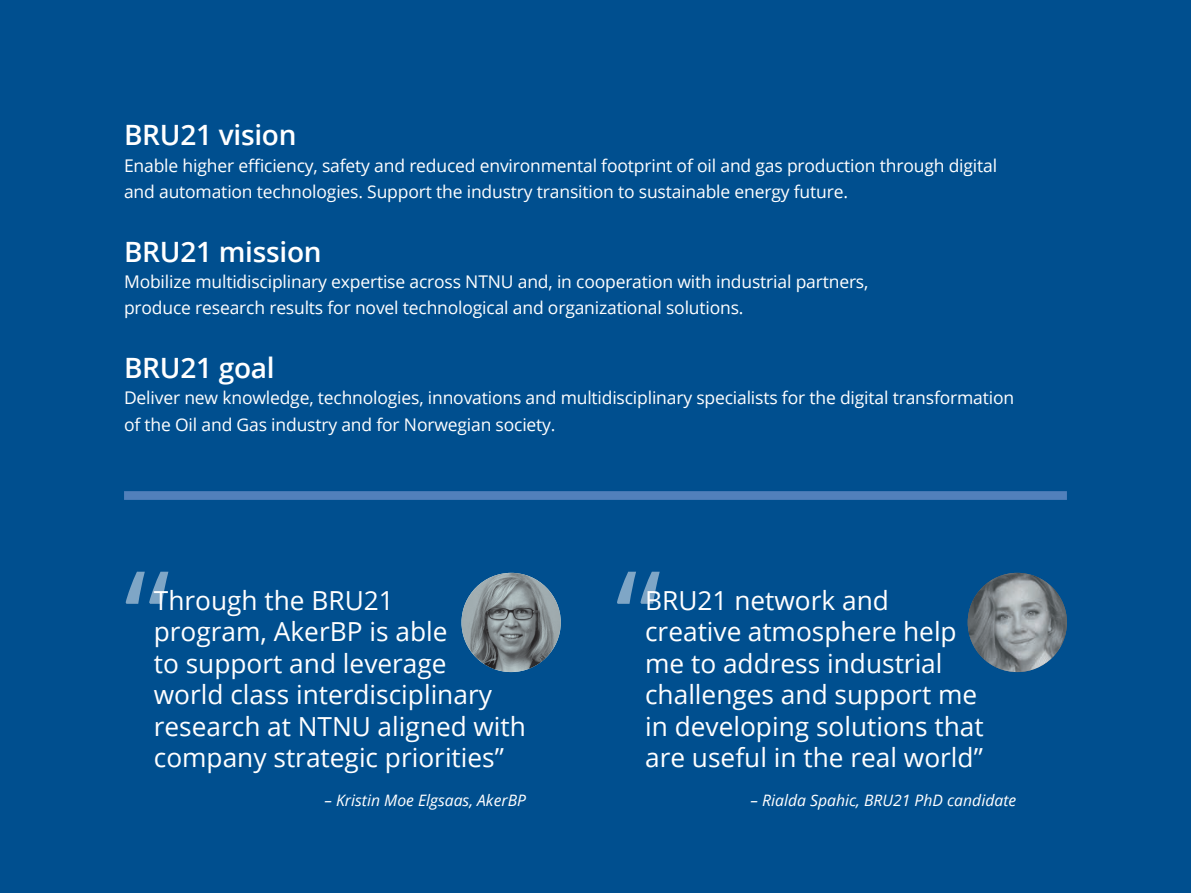
<style>
.page{position:relative;width:1191px;height:893px;background:#004f8f}
.page>*{position:absolute;margin:0;border:0;box-sizing:border-box;transform-origin:0 0}
.t1{font:131.25px "Open Sans";color:#fff}
.t2{font:600 28px "Open Sans";letter-spacing:-.01em;color:#fff}
.t3{font:26.25px/31.5px "Open Sans";color:#fff}
.t4{font:17.5px/26.2px "Open Sans";letter-spacing:-.01em;color:#fff}
.t5{font:italic 15.75px "Open Sans";color:#fff}
</style>
<div class="page">
<div style="left:124px;top:491px;width:943px;height:9px;background:#5180bb"></div>
<img style="left:967px;top:573px;width:100px;height:99px;border-radius:50px">
<img style="left:461px;top:573px;width:100px;height:99px;border-radius:50px">
<h2 class="t2" style="left:124px;top:116px;width:174px">BRU21 vision</h2>
<p class="t4" style="left:124px;top:152px;width:874px">Enable higher efficiency, safety and reduced environmental footprint of oil and gas production through digital and automation technologies. Support the industry transition to sustainable energy future.</p>
<h2 class="t2" style="left:124px;top:232px;width:199px">BRU21 mission</h2>
<p class="t4" style="left:124px;top:268px;width:746px">Mobilize multidisciplinary expertise across NTNU and, in cooperation with industrial partners, produce research results for novel technological and organizational solutions.</p>
<h2 class="t2" style="left:124px;top:349px;width:152px">BRU21 goal</h2>
<p class="t4" style="left:124px;top:385px;width:891px">Deliver new knowledge, technologies, innovations and multidisciplinary specialists for the digital transformation of the Oil and Gas industry and for Norwegian society.</p>
<h1 class="t1" style="left:124px;top:528px;width:47px">“</h1>
<h1 class="t1" style="left:615px;top:528px;width:47px">“</h1>
<h3 class="t3" style="left:154px;top:584px;width:374px">Through the BRU21<br>program, AkerBP is able<br>to support and leverage<br>world class interdisciplinary research at NTNU aligned with company strategic priorities”</h3>
<p class="t5" style="left:324px;top:790px;width:203px">– Kristin Moe Elgsaas, AkerBP</p>
<h3 class="t3" style="left:645px;top:584px;width:340px">BRU21 network and creative atmosphere help me to address industrial challenges and support me in developing solutions that are useful in the real world”</h3>
<p class="t5" style="left:750px;top:790px;width:267px">– Rialda Spahic, BRU21 PhD candidate</p>
</div>
